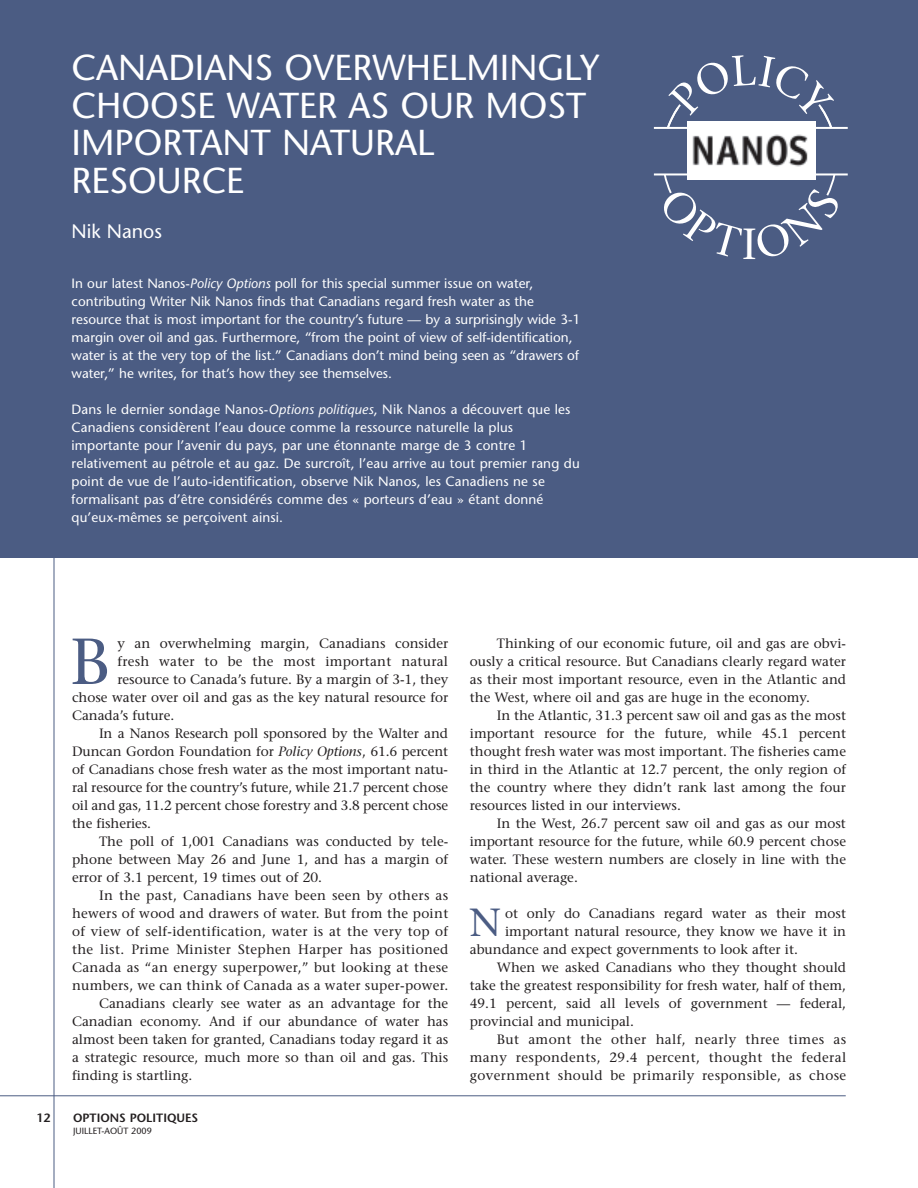
<style>
.page{position:relative;width:918px;height:1188px;background:#fff}
.page>*{position:absolute;margin:0;border:0;box-sizing:border-box;transform-origin:0 0}
.t1{font:64.8px "Stone Serif";color:#4b5c83}
.t2{font:43.5px "Stone Serif";color:#fff}
.t3{font:39.15px "Stone Serif";color:#4b5c83}
.t4{font:36px/37.5px "Stone Sans";color:#fff}
.t5{font:19.5px "Stone Sans";color:#fff}
.t6{font:13.5px/18px "Stone Serif";color:#231f20;text-align:justify}
.t7{font:13.5px/18px "Stone Sans";letter-spacing:.01em;color:#fff}
.t8{font:13.5px "Stone Serif";letter-spacing:.025em;color:#231f20}
.t9{font:13.5px "Stone Serif";letter-spacing:.03em;color:#231f20}
.t10{font:13.5px "Stone Serif";letter-spacing:.02em;color:#231f20}
.t11{font:600 12px "Stone Sans";color:#231f20}
.t12{font:9px "Stone Sans";color:#231f20}
.s1{font-style:italic}
</style>
<div class="page">
<hr style="left:54px;top:0;width:1px;height:1188px;background:#4b5c83">
<div style="left:0;top:0;width:918px;height:558px;background:#4b5c83"></div>
<hr style="left:0;top:1095px;width:846px;height:1px;background:#4b5c83">
<hr style="left:654px;top:127px;width:194px;height:2px;background:#fff">
<hr style="left:654px;top:174px;width:194px;height:1px;background:#fff">
<svg style="left:665px;top:55px;width:169px;height:74px"></svg>
<img style="left:687px;top:121px;width:129px;height:58px">
<svg style="left:658px;top:172px;width:85px;height:22px"></svg>
<svg style="left:754px;top:172px;width:87px;height:24px"></svg>
<h3 class="t4" style="left:72px;top:53px;width:529px">CANADIANS OVERWHELMINGLY<br>CHOOSE WATER AS OUR MOST<br>IMPORTANT NATURAL<br>RESOURCE</h3>
<h3 class="t5" style="left:72px;top:224px;width:92px">Nik Nanos</h3>
<h2 class="t2" style="left:742px;top:227px;width:17px">I</h2>
<p class="t7" style="left:72px;top:276px;width:510px">In our latest Nanos-<span class="s1">Policy Options</span> poll for this special summer issue on water, contributing Writer Nik Nanos finds that Canadians regard fresh water as the resource that is most important for the country’s future — by a surprisingly wide 3-1 margin over oil and gas. Furthermore, “from the point of view of self-identification, water is at the very top of the list.” Canadians don’t mind being seen as “drawers of water,” he writes, for that’s how they see themselves.</p>
<p class="t7" style="left:72px;top:402px;width:510px">Dans le dernier sondage Nanos-<span class="s1">Options politiques</span>, Nik Nanos a découvert que les Canadiens considèrent l’eau douce comme la ressource naturelle la plus importante pour l’avenir du pays, par une étonnante marge de 3 contre 1 relativement au pétrole et au gaz. De surcroît, l’eau arrive au tout premier rang du point de vue de l’auto-identification, observe Nik Nanos, les Canadiens ne se formalisant pas d’être considérés comme des « porteurs d’eau » étant donné qu’eux-mêmes se perçoivent ainsi.</p>
<p class="t11" style="left:37px;top:1113px;width:15px">12</p>
<h1 class="t1" style="left:70px;top:636px;width:42px">B</h1>
<p class="t6" style="left:117px;top:636px;width:332px">y an overwhelming margin, Canadians consider</p>
<p class="t10" style="left:117px;top:656px;width:332px">fresh water to be the most important natural</p>
<p class="t6" style="left:117px;top:672px;width:332px">resource to Canada’s future. By a margin of 3-1, they</p>
<p class="t6" style="left:72px;top:690px;width:378px">chose water over oil and gas as the key natural resource for</p>
<p class="t6" style="left:72px;top:708px;width:104px">Canada’s future.</p>
<p class="t6" style="left:99px;top:726px;width:351px">In a Nanos Research poll sponsored by the Walter and</p>
<p class="t6" style="left:72px;top:744px;width:378px">Duncan Gordon Foundation for <span class="s1">Policy Options</span>, 61.6 percent</p>
<p class="t6" style="left:72px;top:762px;width:378px">of Canadians chose fresh water as the most important natu-</p>
<p class="t6" style="left:72px;top:780px;width:378px">ral resource for the country’s future, while 21.7 percent chose</p>
<p class="t6" style="left:72px;top:798px;width:378px">oil and gas, 11.2 percent chose forestry and 3.8 percent chose</p>
<p class="t6" style="left:72px;top:816px;width:81px">the fisheries.</p>
<p class="t6" style="left:99px;top:834px;width:351px">The poll of 1,001 Canadians was conducted by tele-</p>
<p class="t6" style="left:72px;top:852px;width:378px">phone between May 26 and June 1, and has a margin of</p>
<p class="t6" style="left:72px;top:870px;width:252px">error of 3.1 percent, 19 times out of 20.</p>
<p class="t8" style="left:99px;top:890px;width:351px">In the past, Canadians have been seen by others as</p>
<p class="t8" style="left:72px;top:908px;width:378px">hewers of wood and drawers of water. But from the point</p>
<p class="t8" style="left:72px;top:926px;width:378px">of view of self-identification, water is at the very top of</p>
<p class="t8" style="left:72px;top:944px;width:378px">the list. Prime Minister Stephen Harper has positioned</p>
<p class="t8" style="left:72px;top:962px;width:378px">Canada as “an energy superpower,” but looking at these</p>
<p class="t8" style="left:72px;top:980px;width:378px">numbers, we can think of Canada as a water super-power.</p>
<p class="t6" style="left:99px;top:996px;width:351px">Canadians clearly see water as an advantage for the</p>
<p class="t6" style="left:72px;top:1014px;width:378px">Canadian economy. And if our abundance of water has</p>
<p class="t6" style="left:72px;top:1032px;width:378px">almost been taken for granted, Canadians today regard it as</p>
<p class="t6" style="left:72px;top:1050px;width:378px">a strategic resource, much more so than oil and gas. This</p>
<p class="t6" style="left:72px;top:1068px;width:122px">finding is startling.</p>
<p class="t11" style="left:73px;top:1113px;width:127px">OPTIONS POLITIQUES</p>
<p class="t12" style="left:73px;top:1127px;width:80px">JUILLET-AOÛT 2009</p>
<p class="t6" style="left:470px;top:636px;width:378px;text-indent:27px">Thinking of our economic future, oil and gas are obvi&shy;ously a critical resource. But Canadians clearly regard water as their most important resource, even in the Atlantic and the West, where oil and gas are huge in the economy.</p>
<p class="t6" style="left:470px;top:708px;width:378px;text-indent:27px">In the Atlantic, 31.3 percent saw oil and gas as the most important resource for the future, while 45.1 percent thought fresh water was most important. The fisheries came in third in the Atlantic at 12.7 percent, the only region of the country where they didn’t rank last among the four resources listed in our interviews.</p>
<p class="t6" style="left:470px;top:816px;width:378px;text-indent:27px">In the West, 26.7 percent saw oil and gas as our most important resource for the future, while 60.9 percent chose water. These western numbers are closely in line with the national average.</p>
<h3 class="t3" style="left:469px;top:907px;width:33px">N</h3>
<p class="t6" style="left:505px;top:906px;width:342px">ot only do Canadians regard water as their most</p>
<p class="t6" style="left:505px;top:924px;width:343px">important natural resource, they know we have it in</p>
<p class="t6" style="left:470px;top:942px;width:330px">abundance and expect governments to look after it.</p>
<p class="t6" style="left:497px;top:960px;width:351px">When we asked Canadians who they thought should</p>
<p class="t6" style="left:470px;top:978px;width:378px">take the greatest responsibility for fresh water, half of them,</p>
<p class="t6" style="left:470px;top:996px;width:378px">49.1 percent, said all levels of government — federal,</p>
<p class="t6" style="left:470px;top:1014px;width:166px">provincial and municipal.</p>
<p class="t9" style="left:497px;top:1034px;width:351px">But amont the other half, nearly three times as</p>
<p class="t9" style="left:470px;top:1052px;width:378px">many respondents, 29.4 percent, thought the federal</p>
<p class="t9" style="left:470px;top:1070px;width:378px">government should be primarily responsible, as chose</p>
</div>
